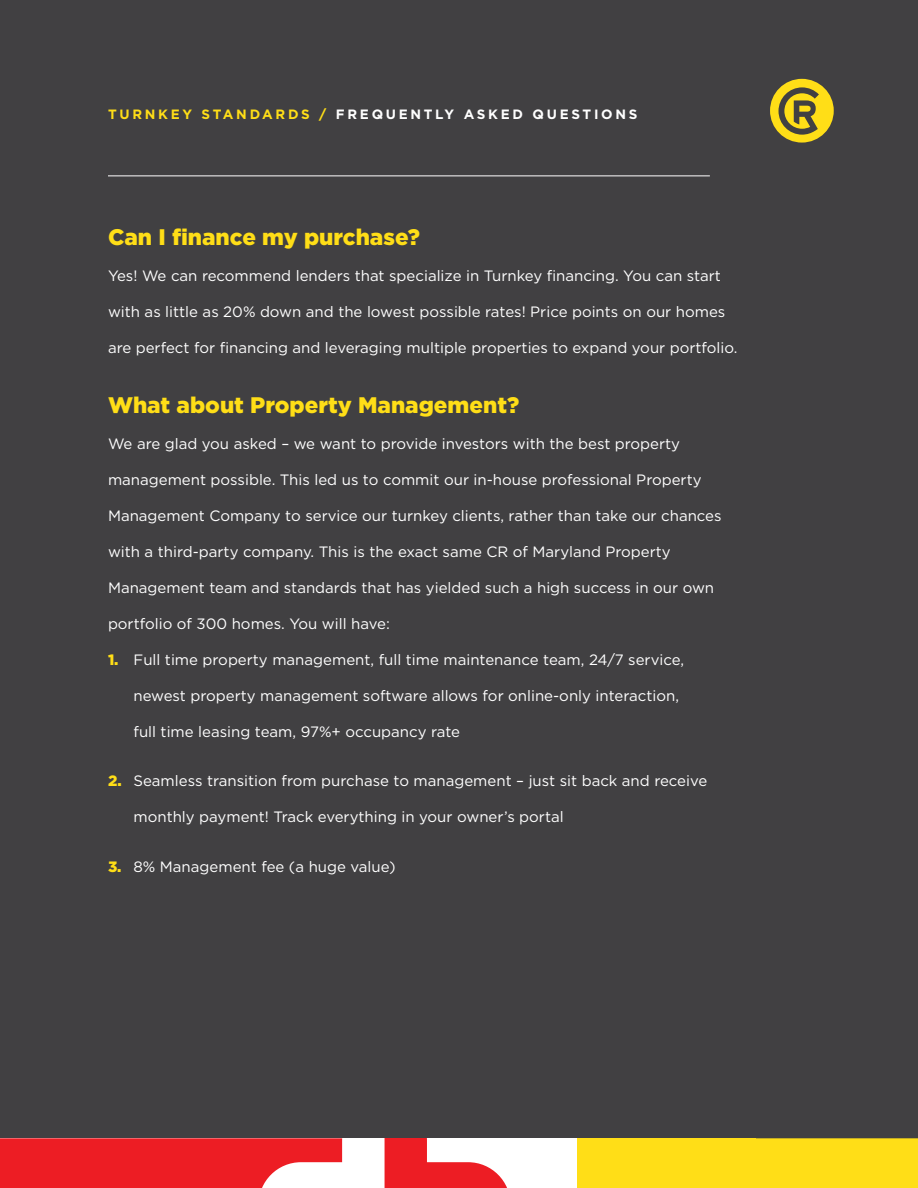
<style>
.page{position:relative;width:918px;height:1188px;background:#414042}
.page>*{position:absolute;margin:0;border:0;box-sizing:border-box;transform-origin:0 0}
.t1{font:900 22.5px "Gotham";color:#ffde17}
.t2{font:15px "Gotham";color:#fff}
.t3{font:700 13.5px "Gotham";letter-spacing:.2em;color:#fff}
.s1{color:#ffde17}
.s2{font-weight:900;color:#ffde17}
</style>
<div class="page">
<div style="left:770px;top:79px;width:64px;height:64px;background:#ffde17;border-radius:50%"></div>
<svg style="left:779px;top:87px;width:40px;height:48px"></svg>
<div style="left:587px;top:1138px;width:331px;height:50px;background:#ffde17"></div>
<svg style="left:0;top:1138px;width:577px;height:50px;background:#f3696d"></svg>
<div style="left:577px;top:1138px;width:179px;height:50px;background:#ffde17"></div>
<hr style="left:108px;top:176px;width:602px;height:1px;background:#fff">
<p class="t3" style="left:108px;top:105px;width:531px"><span class="s1">TURNKEY STANDARDS /</span> FREQUENTLY ASKED QUESTIONS</p>
<h1 class="t1" style="left:108px;top:221px;width:313px">Can I finance my purchase?</h1>
<p class="t2" style="left:108px;top:266px;width:614px">Yes! We can recommend lenders that specialize in Turnkey financing. You can start</p>
<p class="t2" style="left:108px;top:302px;width:619px">with as little as 20% down and the lowest possible rates! Price points on our homes</p>
<p class="t2" style="left:108px;top:338px;width:631px">are perfect for financing and leveraging multiple properties to expand your portfolio.</p>
<h1 class="t1" style="left:108px;top:389px;width:413px">What about Property Management?</h1>
<p class="t2" style="left:108px;top:434px;width:574px">We are glad you asked – we want to provide investors with the best property</p>
<p class="t2" style="left:108px;top:470px;width:595px">management possible. This led us to commit our in-house professional Property</p>
<p class="t2" style="left:108px;top:506px;width:615px">Management Company to service our turnkey clients, rather than take our chances</p>
<p class="t2" style="left:108px;top:542px;width:564px">with a third-party company. This is the exact same CR of Maryland Property</p>
<p class="t2" style="left:108px;top:578px;width:608px">Management team and standards that has yielded such a high success in our own</p>
<p class="t2" style="left:108px;top:614px;width:283px">portfolio of 300 homes. You will have:</p>
<p class="t2" style="left:108px;top:650px;width:578px"><span class="s2">1.</span> Full time property management, full time maintenance team, 24/7 service,</p>
<p class="t2" style="left:134px;top:686px;width:547px">newest property management software allows for online-only interaction,</p>
<p class="t2" style="left:134px;top:722px;width:328px">full time leasing team, 97%+ occupancy rate</p>
<p class="t2" style="left:108px;top:771px;width:601px"><span class="s2">2.</span> Seamless transition from purchase to management – just sit back and receive</p>
<p class="t2" style="left:134px;top:807px;width:432px">monthly payment! Track everything in your owner’s portal</p>
<p class="t2" style="left:108px;top:857px;width:289px"><span class="s2">3.</span> 8% Management fee (a huge value)</p>
</div>
